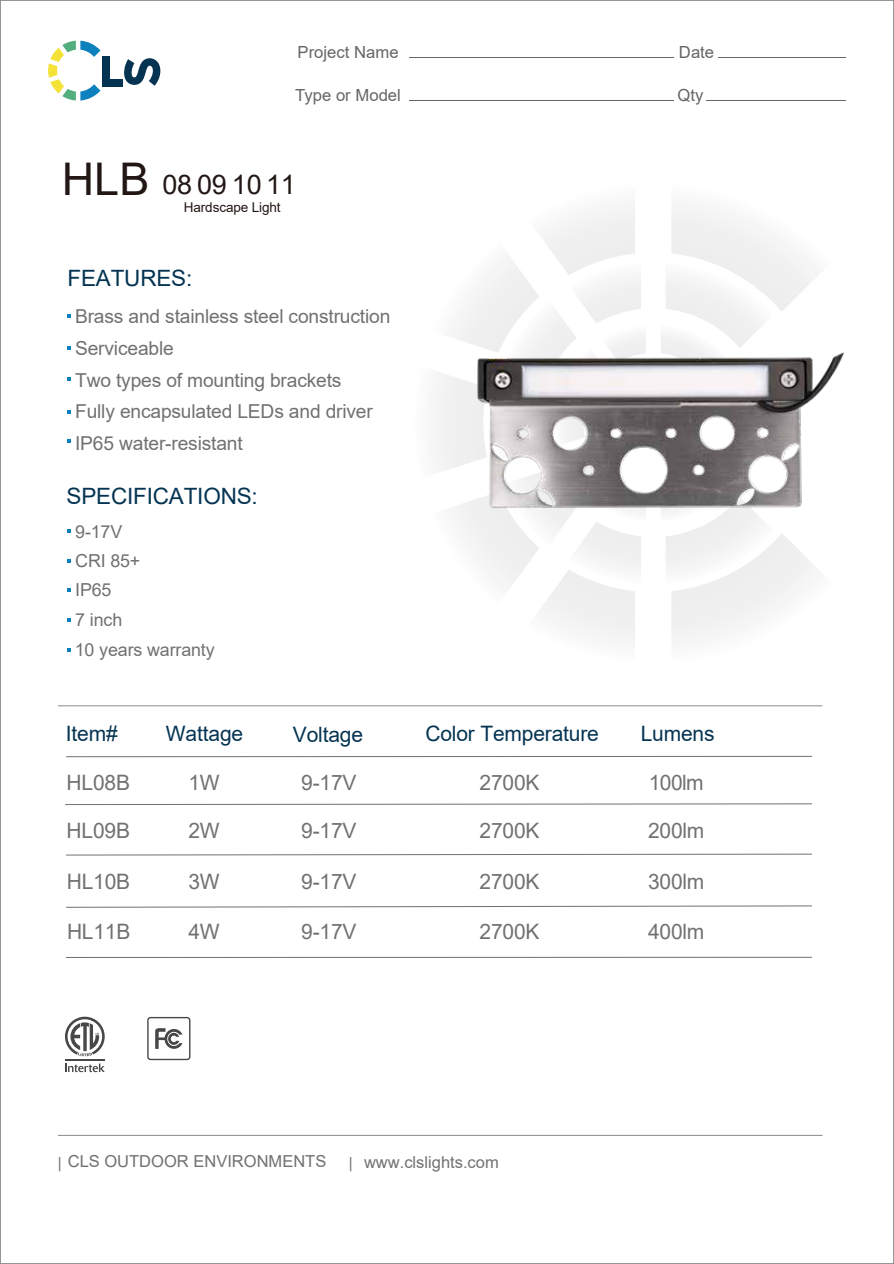
<style>
.page{position:relative;width:894px;height:1264px;background:#fff}
.page>*{position:absolute;margin:0;border:0;box-sizing:border-box;transform-origin:0 0}
.t1{font:27px "Arial";letter-spacing:-.01em;color:#221714}
.t2{font:22.5px "Arial";letter-spacing:-.01em;color:#053452}
.t3{font:21.3px "Arial";letter-spacing:-.01em;color:#707172}
.t4{font:21.3px "Arial";letter-spacing:-.01em;color:#053452}
.t5{font:19.2px/31.7px "Arial";letter-spacing:-.01em;color:#707172}
.t6{font:17.85px/29.7px "Arial";letter-spacing:-.01em;color:#707172}
.t7{font:16.65px "Arial";color:#666}
.t8{font:16.5px "Arial";color:#707172}
.t9{font:13.5px "Arial";letter-spacing:-.01em;color:#221714}
.s1{font-size:45px}
.s2{font-size:15px}
</style>
<div class="page">
<svg style="left:155px;top:1028px;width:27px;height:21px"></svg>
<div style="left:147px;top:1017px;width:43px;height:43px;border:1px solid #474747;border-radius:3px"></div>
<svg style="left:65px;top:1063px;width:40px;height:9px"></svg>
<hr style="left:65px;top:1059px;width:40px;height:1px;background:#474747">
<svg style="left:65px;top:1016px;width:40px;height:40px"></svg>
<svg style="left:454px;top:207px;width:362px;height:433px"></svg>
<hr style="left:66px;top:957px;width:746px;height:1px;background:#707172">
<hr style="left:66px;top:756px;width:746px;height:1px;background:#707172">
<svg style="left:65px;top:803px;width:747px;height:2px"></svg>
<svg style="left:66px;top:853px;width:746px;height:2px"></svg>
<svg style="left:66px;top:905px;width:746px;height:2px"></svg>
<svg style="left:68px;top:529px;width:3px;height:4px"></svg>
<svg style="left:67px;top:648px;width:4px;height:3px"></svg>
<svg style="left:67px;top:314px;width:4px;height:4px"></svg>
<svg style="left:67px;top:347px;width:4px;height:3px"></svg>
<svg style="left:67px;top:378px;width:4px;height:3px"></svg>
<svg style="left:67px;top:410px;width:4px;height:3px"></svg>
<svg style="left:67px;top:439px;width:4px;height:4px"></svg>
<hr style="left:58px;top:1135px;width:764px;height:1px;background:#000">
<hr style="left:58px;top:705px;width:764px;height:1px;background:#000">
<img style="left:437px;top:338px;width:407px;height:201px">
<div style="left:102px;top:79px;width:20px;height:7px;background:#053452"></div>
<svg style="left:48px;top:41px;width:52px;height:59px"></svg>
<div style="left:102px;top:56px;width:8px;height:30px;background:#053452"></div>
<svg style="left:122px;top:58px;width:39px;height:28px"></svg>
<hr style="left:409px;top:57px;width:264px;height:1px;background:#666">
<hr style="left:409px;top:101px;width:264px;height:1px;background:#666">
<hr style="left:719px;top:57px;width:127px;height:1px;background:#666">
<hr style="left:706px;top:101px;width:140px;height:1px;background:#666">
<p class="t7" style="left:297px;top:40px;width:103px">Project Name</p>
<p class="t7" style="left:295px;top:84px;width:107px">Type or Model</p>
<h1 class="t1" style="left:62px;top:165px;width:236px"><span class="s1">HLB</span> 08 09 10 11</h1>
<p class="t9" style="left:184px;top:198px;width:98px">Hardscape Light</p>
<p class="t2" style="left:67px;top:262px;width:126px">FEATURES:</p>
<p class="t5" style="left:75px;top:301px;width:317px">Brass and stainless steel construction<br>Serviceable<br>Two types of mounting brackets<br>Fully encapsulated LEDs and driver<br>IP65 water-resistant</p>
<p class="t2" style="left:67px;top:480px;width:193px">SPECIFICATIONS:</p>
<p class="t6" style="left:75px;top:516px;width:141px">9-17V<br>CRI 85+<br>IP65<br>7 inch<br>10 years warranty</p>
<p class="t7" style="left:679px;top:40px;width:37px">Date</p>
<p class="t7" style="left:677px;top:84px;width:27px">Qty</p>
<p class="t4" style="left:66px;top:718px;width:53px">Item#</p>
<p class="t3" style="left:67px;top:767px;width:65px">HL08B</p>
<p class="t3" style="left:188px;top:767px;width:33px">1W</p>
<p class="t3" style="left:301px;top:767px;width:57px">9-17V</p>
<p class="t3" style="left:301px;top:816px;width:57px">9-17V</p>
<p class="t3" style="left:301px;top:867px;width:57px">9-17V</p>
<p class="t3" style="left:301px;top:917px;width:57px">9-17V</p>
<p class="t4" style="left:166px;top:718px;width:79px">Wattage</p>
<p class="t4" style="left:293px;top:719px;width:72px">Voltage</p>
<p class="t4" style="left:425px;top:718px;width:175px">Color Temperature</p>
<p class="t4" style="left:640px;top:718px;width:75px">Lumens</p>
<p class="t3" style="left:479px;top:767px;width:61px">2700K</p>
<p class="t3" style="left:479px;top:816px;width:61px">2700K</p>
<p class="t3" style="left:479px;top:867px;width:61px">2700K</p>
<p class="t3" style="left:479px;top:917px;width:61px">2700K</p>
<p class="t3" style="left:649px;top:767px;width:56px">100lm</p>
<p class="t3" style="left:648px;top:816px;width:58px">200lm</p>
<p class="t3" style="left:648px;top:867px;width:58px">300lm</p>
<p class="t3" style="left:648px;top:917px;width:58px">400lm</p>
<p class="t3" style="left:67px;top:816px;width:65px">HL09B</p>
<p class="t3" style="left:188px;top:816px;width:33px">2W</p>
<p class="t3" style="left:67px;top:867px;width:65px">HL10B</p>
<p class="t3" style="left:188px;top:867px;width:33px">3W</p>
<p class="t3" style="left:67px;top:917px;width:65px">HL11B</p>
<p class="t3" style="left:188px;top:917px;width:33px">4W</p>
<p class="t8" style="left:58px;top:1150px;width:270px"><span class="s2">|</span> CLS OUTDOOR ENVIRONMENTS</p>
<p class="t8" style="left:349px;top:1150px;width:151px"><span class="s2">|</span> www.clslights.com</p>
</div>
